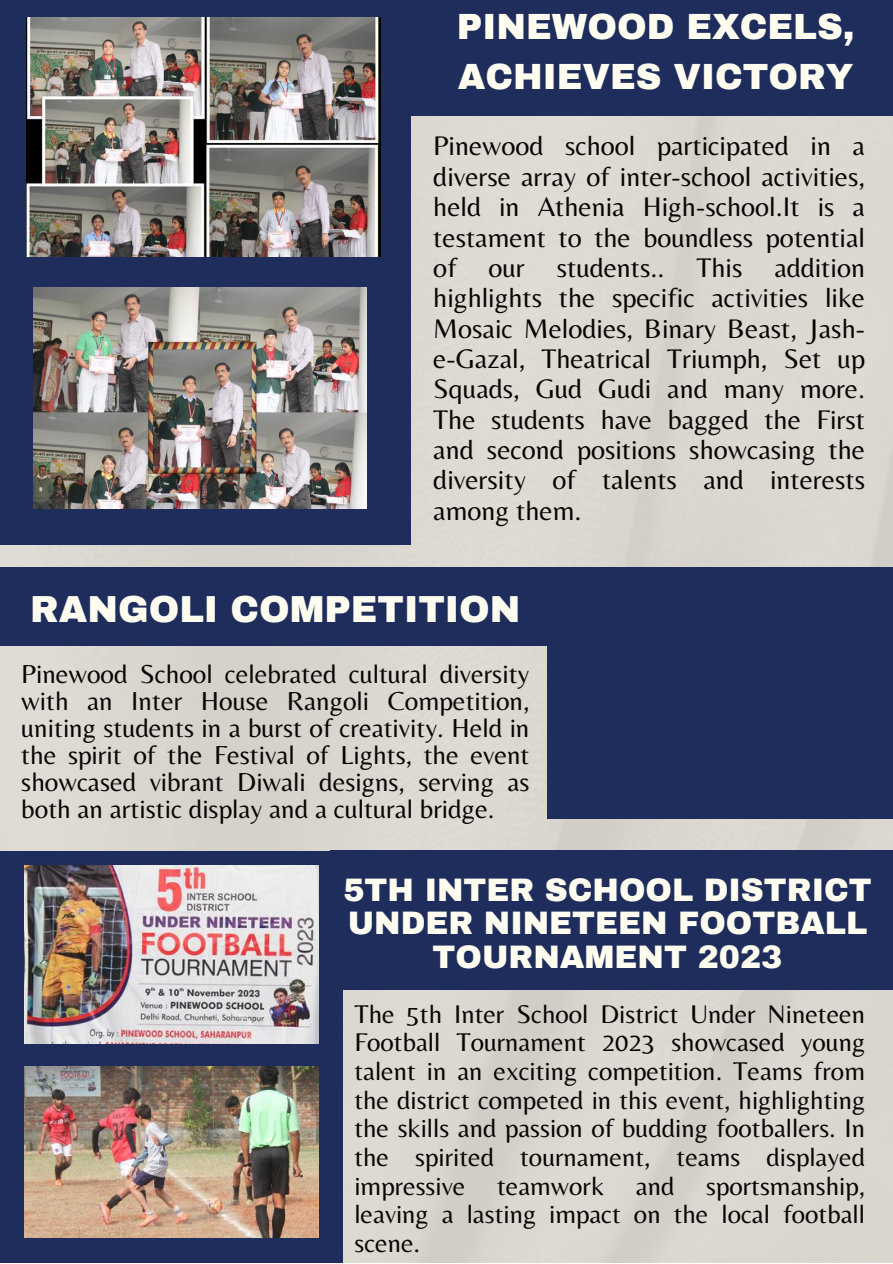
<style>
.page{position:relative;width:893px;height:1264px;background:#fff}
.page>*{position:absolute;margin:0;border:0;box-sizing:border-box;transform-origin:0 0}
.t1{font:900 36.75px "Archivo";color:#fffdf0}
.t2{font:900 35.55px/49.8px "Archivo";color:#fffdf0}
.t3{font:900 31.8px/33.6px "Archivo";color:#fffdf0;text-align:center}
.t4{font:28.05px/30.3px "Belleza";color:#0a0404;text-align:justify}
.t5{font:27px/27px "Belleza";color:#0a0404;text-align:justify}
.t6{font:26.7px/28.7px "Belleza";color:#0a0404;text-align:justify}
</style>
<div class="page">
<img style="left:0;top:116px;width:892px;height:1146px">
<div style="left:409px;top:0;width:483px;height:116px;background:#1e2d5c"></div>
<div style="left:0;top:0;width:411px;height:544px;background:#1e2d5c"></div>
<div style="left:547px;top:568px;width:345px;height:251px;background:#1e2d5c"></div>
<div style="left:0;top:568px;width:549px;height:78px;background:#1e2d5c"></div>
<div style="left:0;top:851px;width:342px;height:411px;background:#1e2d5c"></div>
<div style="left:330px;top:850px;width:562px;height:140px;background:#1e2d5c"></div>
<img style="left:27px;top:18px;width:353px;height:238px">
<img style="left:33px;top:287px;width:333px;height:222px">
<img style="left:24px;top:865px;width:295px;height:178px">
<img style="left:24px;top:1066px;width:294px;height:171px">
<p class="t2" style="left:457px;top:3px;width:399px">PINEWOOD EXCELS,<br>ACHIEVES VICTORY</p>
<p class="t4" style="left:433px;top:130px;width:433px">Pinewood school participated in a diverse array of inter-school activities, held in Athenia High-school.It is a testament to the boundless potential of our students.. This addition highlights the specific activities like Mosaic Melodies, Binary Beast, Jash&shy;e-Gazal, Theatrical Triumph, Set up Squads, Gud Gudi and many more.<br>The students have bagged the First and second positions showcasing the diversity of talents and interests among them.</p>
<h1 class="t1" style="left:30px;top:589px;width:492px">RANGOLI COMPETITION</h1>
<p class="t5" style="left:21px;top:660px;width:509px">Pinewood School celebrated cultural diversity with an Inter House Rangoli Competition, uniting students in a burst of creativity. Held in the spirit of the Festival of Lights, the event showcased vibrant Diwali designs, serving as both an artistic display and a cultural bridge.</p>
<p class="t3" style="left:343px;top:873px;width:530px">5TH INTER SCHOOL DISTRICT<br>UNDER NINETEEN FOOTBALL<br>TOURNAMENT 2023</p>
<p class="t6" style="left:354px;top:999px;width:512px">The 5th Inter School District Under Nineteen Football Tournament 2023 showcased young talent in an exciting competition. Teams from the district competed in this event, highlighting the skills and passion of budding footballers. In the spirited tournament, teams displayed impressive teamwork and sportsmanship, leaving a lasting impact on the local football scene.</p>
</div>
